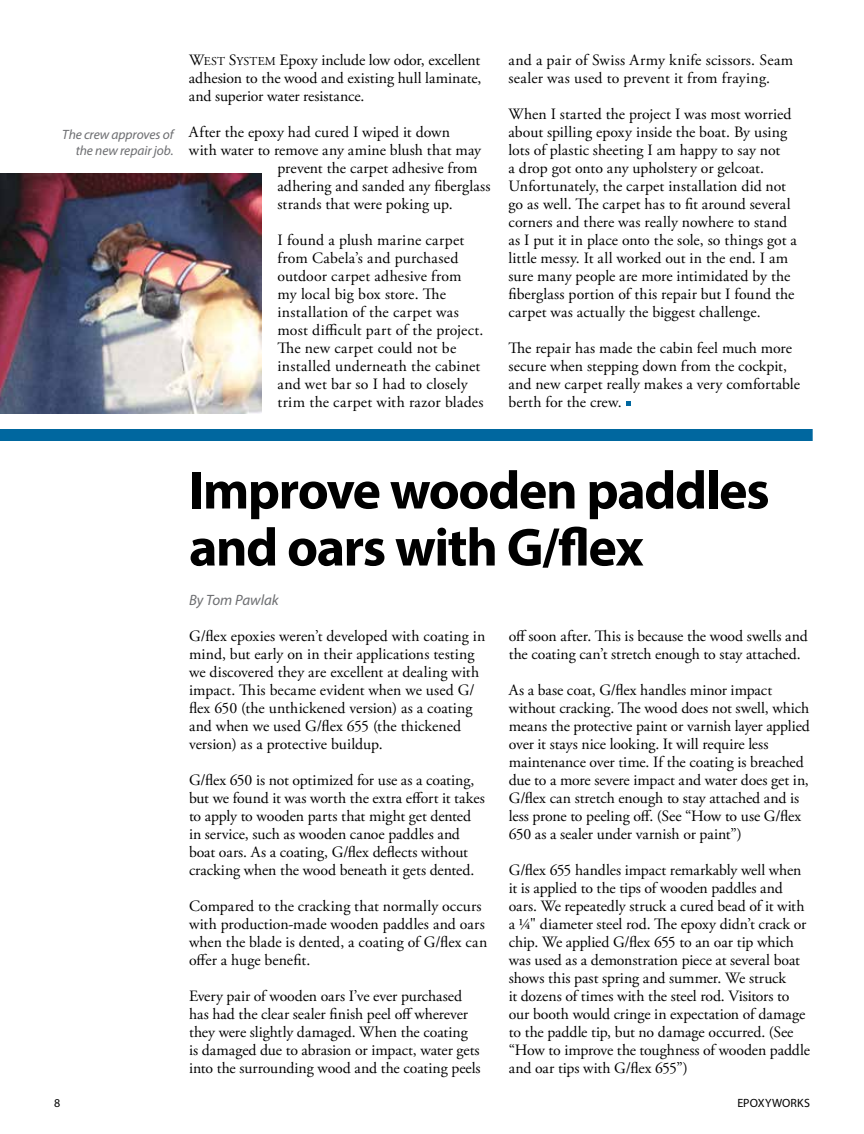
<style>
.page{position:relative;width:864px;height:1134px;background:#fff}
.page>*{position:absolute;margin:0;border:0;box-sizing:border-box;transform-origin:0 0}
.t1{font:700 54px/57px "Myriad Pro";letter-spacing:-.03em;color:#000}
.t2{font:15.75px/18px "Adobe Garamond Pro";color:#000}
.t3{font:15.75px/18px "Adobe Garamond Pro";letter-spacing:.02em;color:#000}
.t4{font:italic 15px "Myriad Pro";letter-spacing:-.005em;color:#6d6e71}
.t5{font:italic 13.5px/16.2px "Myriad Pro";letter-spacing:-.005em;color:#6d6e71;text-align:right}
.t6{font:12px "Myriad Pro";letter-spacing:.015em;color:#000}
.s1{font-size:12px}
</style>
<div class="page">
<div style="left:0;top:429px;width:813px;height:12px;background:#00679f"></div>
<img style="left:0;top:174px;width:261px;height:240px">
<svg style="left:626px;top:401px;width:4px;height:5px"></svg>
<p class="t5" style="left:62px;top:126px;width:113px">The crew approves of the new repair job.</p>
<p class="t2" style="left:189px;top:52px;width:294px;text-align:justify">W<span class="s1">EST</span> S<span class="s1">YSTEM</span> Epoxy include low odor, excellent adhesion to the wood and existing hull laminate, and superior water resistance.</p>
<p class="t2" style="left:189px;top:124px;width:263px">After the epoxy had cured I wiped it down</p>
<p class="t2" style="left:189px;top:142px;width:294px">with water to remove any amine blush that may</p>
<p class="t2" style="left:277px;top:160px;width:201px">prevent the carpet adhesive from</p>
<p class="t2" style="left:277px;top:178px;width:215px">adhering and sanded any fiberglass</p>
<p class="t2" style="left:277px;top:196px;width:177px">strands that were poking up.</p>
<p class="t2" style="left:277px;top:232px;width:208px">I found a plush marine carpet from Cabela’s and purchased outdoor carpet adhesive from my local big box store. The installation of the carpet was most difficult part of the project.<br>The new carpet could not be installed underneath the cabinet and wet bar so I had to closely trim the carpet with razor blades</p>
<p class="t3" style="left:508px;top:52px;width:286px">and a pair of Swiss Army knife scissors. Seam sealer was used to prevent it from fraying.</p>
<p class="t2" style="left:508px;top:106px;width:290px">When I started the project I was most worried about spilling epoxy inside the boat. By using lots of plastic sheeting I am happy to say not<br>a drop got onto any upholstery or gelcoat.<br>Unfortunately, the carpet installation did not go as well. The carpet has to fit around several corners and there was really nowhere to stand as I put it in place onto the sole, so things got a little messy. It all worked out in the end. I am sure many people are more intimidated by the fiberglass portion of this repair but I found the carpet was actually the biggest challenge.</p>
<p class="t2" style="left:508px;top:340px;width:293px">The repair has made the cabin feel much more secure when stepping down from the cockpit, and new carpet really makes a very comfortable berth for the crew.</p>
<h1 class="t1" style="left:189px;top:460px;width:582px">Improve wooden paddles and oars with G/flex</h1>
<p class="t4" style="left:189px;top:591px;width:91px">By Tom Pawlak</p>
<p class="t2" style="left:189px;top:628px;width:298px">G/flex epoxies weren’t developed with coating in mind, but early on in their applications testing we discovered they are excellent at dealing with impact. This became evident when we used G/ flex 650 (the unthickened version) as a coating and when we used G/flex 655 (the thickened version) as a protective buildup.</p>
<p class="t2" style="left:189px;top:772px;width:297px">G/flex 650 is not optimized for use as a coating, but we found it was worth the extra effort it takes to apply to wooden parts that might get dented in service, such as wooden canoe paddles and boat oars. As a coating, G/flex deflects without cracking when the wood beneath it gets dented.</p>
<p class="t2" style="left:189px;top:898px;width:300px">Compared to the cracking that normally occurs with production-made wooden paddles and oars when the blade is dented, a coating of G/flex can offer a huge benefit.</p>
<p class="t2" style="left:189px;top:988px;width:293px">Every pair of wooden oars I’ve ever purchased has had the clear sealer finish peel off wherever they were slightly damaged. When the coating is damaged due to abrasion or impact, water gets into the surrounding wood and the coating peels</p>
<p class="t2" style="left:509px;top:628px;width:300px">off soon after. This is because the wood swells and the coating can’t stretch enough to stay attached.</p>
<p class="t2" style="left:509px;top:682px;width:303px">As a base coat, G/flex handles minor impact without cracking. The wood does not swell, which means the protective paint or varnish layer applied over it stays nice looking. It will require less maintenance over time. If the coating is breached due to a more severe impact and water does get in, G/flex can stretch enough to stay attached and is less prone to peeling off. (See “How to use G/flex 650 as a sealer under varnish or paint”)</p>
<p class="t2" style="left:509px;top:862px;width:303px">G/flex 655 handles impact remarkably well when it is applied to the tips of wooden paddles and oars. We repeatedly struck a cured bead of it with a ¼" diameter steel rod. The epoxy didn’t crack or chip. We applied G/flex 655 to an oar tip which was used as a demonstration piece at several boat shows this past spring and summer. We struck<br>it dozens of times with the steel rod. Visitors to our booth would cringe in expectation of damage to the paddle tip, but no damage occurred. (See “How to improve the toughness of wooden paddle and oar tips with G/flex 655”)</p>
<p class="t6" style="left:54px;top:1096px;width:8px">8</p>
<p class="t6" style="left:737px;top:1096px;width:74px">EPOXYWORKS</p>
</div>
